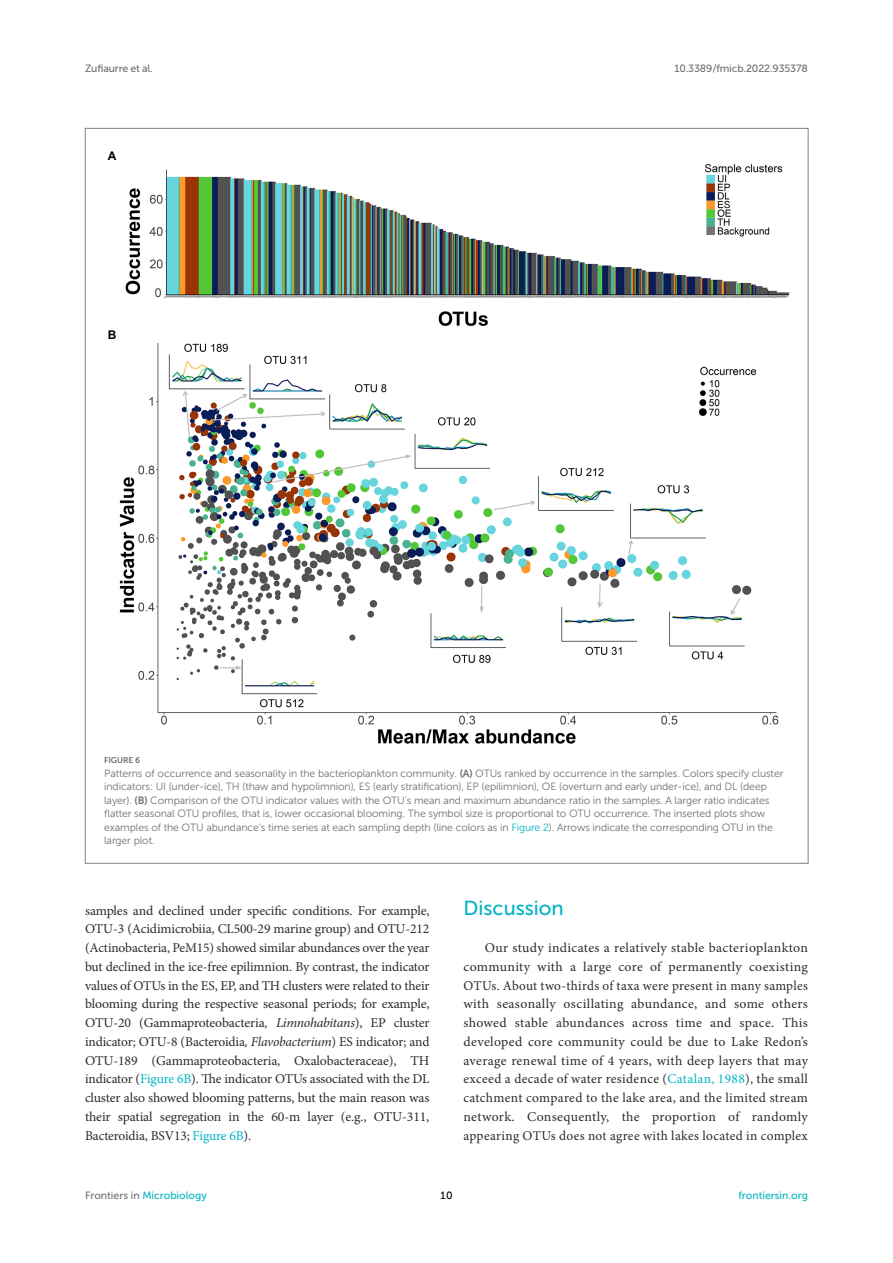
<style>
.page{position:relative;width:893px;height:1263px;background:#fff}
.page>*{position:absolute;margin:0;border:0;box-sizing:border-box;transform-origin:0 0}
.HEAD_1{font:20.25px "Museo Sans 500";color:#00b4c4}
.TEXT_FLUSH{font:13.5px/18.8px "Minion Pro";letter-spacing:-.005em;color:#2b2b2a;text-align:justify}
.t1{font:700 12px "Arial";color:#000}
.FIG_LEG{font:10.5px/13.5px "Museo Sans 300";letter-spacing:-.01em;color:#706f70}
.t2{font:10.5px "Museo Sans 500";letter-spacing:-.015em;color:#706f70}
.t3{font:10.5px "Museo Sans 500";color:#00b4c4}
.t4{font:10.5px "Museo Sans 500";color:#000}
.FIG_HD{font:8.25px "Museo Sans 700";letter-spacing:-.01em;color:#706f70}
.s1{font-family:"Museo Sans 700"}
.s2{color:#00b4c4}
.s3{font-style:italic}
.s4{color:#706f70}
</style>
<div class="page">
<img style="left:119px;top:164px;width:670px;height:580px">
<p class="t2" style="left:85px;top:63px;width:69px">Zufiaurre et al.</p>
<p class="t2" style="left:674px;top:63px;width:135px">10.3389/fmicb.2022.935378</p>
<p class="t1" style="left:108px;top:147px;width:10px">A</p>
<p class="t1" style="left:108px;top:326px;width:10px">B</p>
<p class="FIG_HD" style="left:104px;top:756px;width:37px">FIGURE 6</p>
<p class="FIG_LEG" style="left:104px;top:766px;width:681px">Patterns of occurrence and seasonality in the bacterioplankton community. <span class="s1">(A)</span> OTUs ranked by occurrence in the samples. Colors specify cluster indicators: UI (under-ice), TH (thaw and hypolimnion), ES (early stratification), EP (epilimnion), OE (overturn and early under-ice), and DL (deep layer). <span class="s1">(B)</span> Comparison of the OTU indicator values with the OTU’s mean and maximum abundance ratio in the samples. A larger ratio indicates flatter seasonal OTU profiles, that is, lower occasional blooming. The symbol size is proportional to OTU occurrence. The inserted plots show examples of the OTU abundance’s time series at each sampling depth (line colors as in <span class="s2">Figure 2</span>). Arrows indicate the corresponding OTU in the larger plot.</p>
<p class="TEXT_FLUSH" style="left:85px;top:901px;width:346px">samples and declined under specific conditions. For example, OTU-3 (Acidimicrobiia, CL500-29 marine group) and OTU-212 (Actinobacteria, PeM15) showed similar abundances over the year but declined in the ice-free epilimnion. By contrast, the indicator values of OTUs in the ES, EP, and TH clusters were related to their blooming during the respective seasonal periods; for example, OTU-20 (Gammaproteobacteria<span class="s3">, Limnohabitans</span>), EP cluster indicator; OTU-8 (Bacteroidia<span class="s3">, Flavobacterium</span>) ES indicator; and OTU-189 (Gammaproteobacteria, Oxalobacteraceae), TH indicator (<span class="s2">Figure 6B</span>). The indicator OTUs associated with the DL cluster also showed blooming patterns, but the main reason was their spatial segregation in the 60-m layer (e.g., OTU-311, Bacteroidia, BSV13; <span class="s2">Figure 6B</span>).</p>
<p class="HEAD_1" style="left:463px;top:896px;width:102px">Discussion</p>
<p class="TEXT_FLUSH" style="left:463px;top:938px;width:346px;text-indent:21px">Our study indicates a relatively stable bacterioplankton community with a large core of permanently coexisting OTUs. About two-thirds of taxa were present in many samples with seasonally oscillating abundance, and some others showed stable abundances across time and space. This developed core community could be due to Lake Redon’s average renewal time of 4 years, with deep layers that may exceed a decade of water residence (<span class="s2">Catalan, 1988</span>), the small catchment compared to the lake area, and the limited stream network. Consequently, the proportion of randomly appearing OTUs does not agree with lakes located in complex</p>
<p class="t3" style="left:85px;top:1190px;width:123px"><span class="s4">Frontiers in</span> Microbiology</p>
<p class="t4" style="left:440px;top:1190px;width:14px">10</p>
<p class="t3" style="left:738px;top:1190px;width:71px">frontiersin.org</p>
</div>
